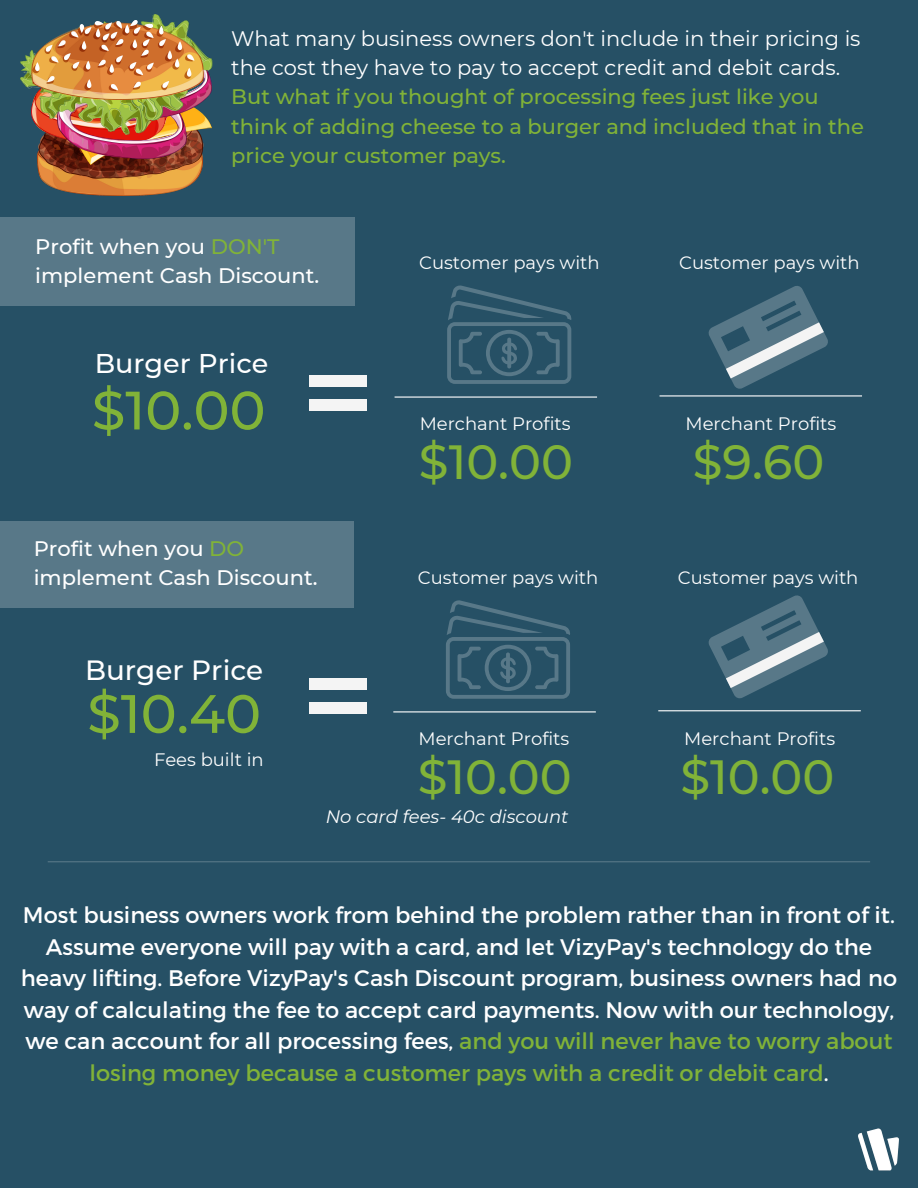
<style>
.page{position:relative;width:918px;height:1188px;background:#265065}
.page>*{position:absolute;margin:0;border:0;box-sizing:border-box;transform-origin:0 0}
.t1{font:500 54px "Montserrat";color:#81b338}
.t2{font:500 47.85px "Montserrat";color:#81b338}
.t3{font:500 27.75px "Montserrat";color:#fff}
.t4{font:500 27px "Montserrat";color:#fff}
.t5{font:22.5px/31.5px "Montserrat";color:#fff;text-align:center}
.t6{font:500 21px/29.2px "Montserrat";color:#81b338}
.t7{font:21px/29.2px "Montserrat";color:#fff}
.t8{font:500 21px/29.2px "Montserrat";color:#fff}
.t9{font:18px "Montserrat";color:#fff}
.t10{font:italic 18px "Montserrat";color:#fff}
.s1{color:#81b338}
</style>
<div class="page">
<img style="left:37px;top:164px;width:160px;height:32px">
<img style="left:39px;top:164px;width:164px;height:15px">
<img style="left:37px;top:145px;width:166px;height:19px">
<img style="left:38px;top:135px;width:20px;height:10px">
<img style="left:58px;top:135px;width:146px;height:23px">
<img style="left:20px;top:15px;width:192px;height:120px">
<img style="left:32px;top:21px;width:171px;height:79px">
<svg style="left:447px;top:285px;width:125px;height:99px"></svg>
<div style="left:309px;top:375px;width:58px;height:12px;background:#f4f4f4"></div>
<div style="left:309px;top:399px;width:58px;height:12px;background:#f4f4f4"></div>
<hr style="left:395px;top:397px;width:202px;height:1px;background:#fff">
<hr style="left:660px;top:395px;width:202px;height:2px;background:#fff">
<svg style="left:446px;top:600px;width:124px;height:99px"></svg>
<svg style="left:708px;top:595px;width:120px;height:104px"></svg>
<div style="left:309px;top:678px;width:58px;height:12px;background:#f4f4f4"></div>
<div style="left:309px;top:702px;width:58px;height:12px;background:#f4f4f4"></div>
<hr style="left:393px;top:711px;width:203px;height:1px;background:#fff">
<hr style="left:658px;top:710px;width:203px;height:1px;background:#fff">
<div style="left:0;top:217px;width:354px;height:89px;background:#587888"></div>
<div style="left:0;top:521px;width:354px;height:86px;background:#587888"></div>
<img style="left:858px;top:1128px;width:41px;height:43px">
<hr style="left:48px;top:861px;width:822px;height:1px;background:#587888">
<svg style="left:708px;top:286px;width:120px;height:103px"></svg>
<p class="t7" style="left:231px;top:24px;width:631px">What many business owners don't include in their pricing is the cost they have to pay to accept credit and debit cards.</p>
<p class="t6" style="left:231px;top:82px;width:634px">But what if you thought of processing fees just like you think of adding cheese to a burger and included that in the price your customer pays.</p>
<p class="t8" style="left:35px;top:231px;width:285px">Profit when you <span class="s1">DON'T </span>implement Cash Discount.</p>
<p class="t4" style="left:95px;top:347px;width:175px">Burger Price</p>
<h1 class="t1" style="left:92px;top:377px;width:175px">$10.00</h1>
<p class="t8" style="left:34px;top:534px;width:285px">Profit when you <span class="s1">DO </span>implement Cash Discount.</p>
<p class="t9" style="left:419px;top:252px;width:182px">Customer pays with</p>
<p class="t9" style="left:679px;top:252px;width:182px">Customer pays with</p>
<p class="t9" style="left:420px;top:412px;width:152px">Merchant Profits</p>
<p class="t9" style="left:685px;top:412px;width:152px">Merchant Profits</p>
<h2 class="t2" style="left:419px;top:433px;width:156px">$10.00</h2>
<h2 class="t2" style="left:693px;top:433px;width:133px">$9.60</h2>
<p class="t9" style="left:418px;top:567px;width:182px">Customer pays with</p>
<p class="t9" style="left:678px;top:567px;width:182px">Customer pays with</p>
<p class="t3" style="left:85px;top:653px;width:180px">Burger Price</p>
<h1 class="t1" style="left:87px;top:681px;width:175px">$10.40</h1>
<p class="t9" style="left:154px;top:748px;width:111px">Fees built in</p>
<p class="t9" style="left:418px;top:727px;width:152px">Merchant Profits</p>
<p class="t9" style="left:684px;top:727px;width:152px">Merchant Profits</p>
<h2 class="t2" style="left:418px;top:748px;width:156px">$10.00</h2>
<h2 class="t2" style="left:680px;top:748px;width:156px">$10.00</h2>
<p class="t10" style="left:326px;top:805px;width:244px">No card fees- 40c discount</p>
<p class="t5" style="left:21px;top:899px;width:878px">Most business owners work from behind the problem rather than in front of it.<br>Assume everyone will pay with a card, and let VizyPay's technology do the heavy lifting. Before VizyPay's Cash Discount program, business owners had no way of calculating the fee to accept card payments. Now with our technology, we can account for all processing fees, <span class="s1">and you will never have to worry about losing money because a customer pays with a credit or debit card</span>.</p>
</div>
